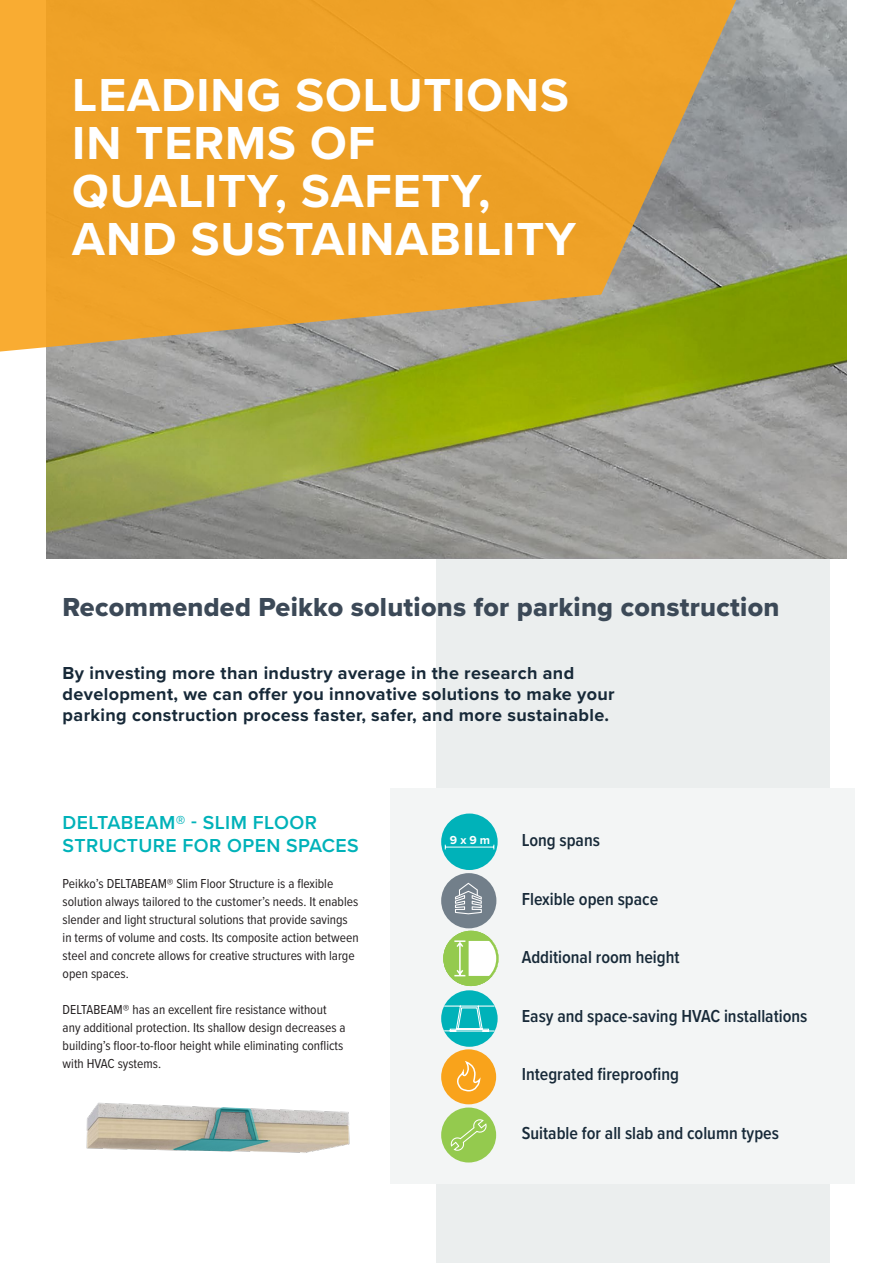
<style>
.page{position:relative;width:893px;height:1263px;background:#fff}
.page>*{position:absolute;margin:0;border:0;box-sizing:border-box;transform-origin:0 0}
.t1{font:700 48px/48px "Proxima Nova";letter-spacing:.02em;color:#fff}
.t2{font:27px "Proxima Nova Extrabld";letter-spacing:.01em;color:#3c4957}
.t3{font:600 19.5px/22.5px "Proxima Nova";letter-spacing:.02em;color:#00b2b9}
.t4{font:700 18px/21px "Proxima Nova";letter-spacing:.02em;color:#172938}
.t5{font:600 18px "Proxima Nova Cond";color:#172938}
.t6{font:13.5px/18px "Proxima Nova Cond";color:#231f20}
.t7{font:700 12px "Proxima Nova";color:#fff}
</style>
<div class="page">
<div style="left:436px;top:450px;width:393px;height:813px;background:#ebeeee"></div>
<div style="left:390px;top:788px;width:464px;height:396px;background:#f3f5f5"></div>
<img style="left:86px;top:1102px;width:264px;height:51px">
<svg style="left:173px;top:1107px;width:97px;height:44px"></svg>
<img style="left:214px;top:1111px;width:38px;height:29px">
<img style="left:47px;top:0;width:799px;height:558px">
<svg style="left:0;top:0;width:745px;height:364px;fill:#eda127"></svg>
<div style="left:441px;top:1049px;width:55px;height:55px;background:#f9a31b;border-radius:50%"></div>
<svg style="left:457px;top:1061px;width:24px;height:31px"></svg>
<div style="left:441px;top:990px;width:57px;height:57px;background:#00b2b9;border-radius:50%"></div>
<svg style="left:443px;top:1005px;width:53px;height:27px"></svg>
<div style="left:441px;top:813px;width:57px;height:57px;background:#00b2b9;border-radius:50%"></div>
<hr style="left:445px;top:847px;width:49px;height:1px;background:#fff">
<div style="left:441px;top:1107px;width:55px;height:55px;background:#94ca4e;border-radius:50%"></div>
<svg style="left:451px;top:1119px;width:35px;height:32px"></svg>
<svg style="left:443px;top:931px;width:56px;height:55px"></svg>
<div style="left:441px;top:873px;width:55px;height:55px;background:#727f8a;border-radius:50%"></div>
<svg style="left:455px;top:883px;width:27px;height:31px"></svg>
<h1 class="t1" style="left:72px;top:70px;width:505px">LEADING SOLUTIONS<br>IN TERMS OF<br>QUALITY, SAFETY,<br>AND SUSTAINABILITY</h1>
<h2 class="t2" style="left:63px;top:587px;width:718px">Recommended Peikko solutions for parking construction</h2>
<h3 class="t4" style="left:63px;top:662px;width:554px">By investing more than industry average in the research and development, we can offer you innovative solutions to make your parking construction process faster, safer, and more sustainable.</h3>
<h3 class="t3" style="left:63px;top:811px;width:298px">DELTABEAM® - SLIM FLOOR<br>STRUCTURE FOR OPEN SPACES</h3>
<p class="t6" style="left:63px;top:874px;width:298px">Peikko’s DELTABEAM® Slim Floor Structure is a flexible solution always tailored to the customer’s needs. It enables slender and light structural solutions that provide savings in terms of volume and costs. Its composite action between steel and concrete allows for creative structures with large open spaces.</p>
<p class="t6" style="left:63px;top:1000px;width:284px">DELTABEAM® has an excellent fire resistance without any additional protection. Its shallow design decreases a building’s floor-to-floor height while eliminating conflicts with HVAC systems.</p>
<p class="t7" style="left:450px;top:831px;width:42px">9 x 9 m</p>
<h3 class="t5" style="left:522px;top:827px;width:80px">Long spans</h3>
<h3 class="t5" style="left:522px;top:886px;width:138px">Flexible open space</h3>
<h3 class="t5" style="left:522px;top:944px;width:159px">Additional room height</h3>
<h3 class="t5" style="left:522px;top:1003px;width:287px">Easy and space-saving HVAC installations</h3>
<h3 class="t5" style="left:522px;top:1061px;width:159px">Integrated fireproofing</h3>
<h3 class="t5" style="left:522px;top:1120px;width:259px">Suitable for all slab and column types</h3>
</div>
